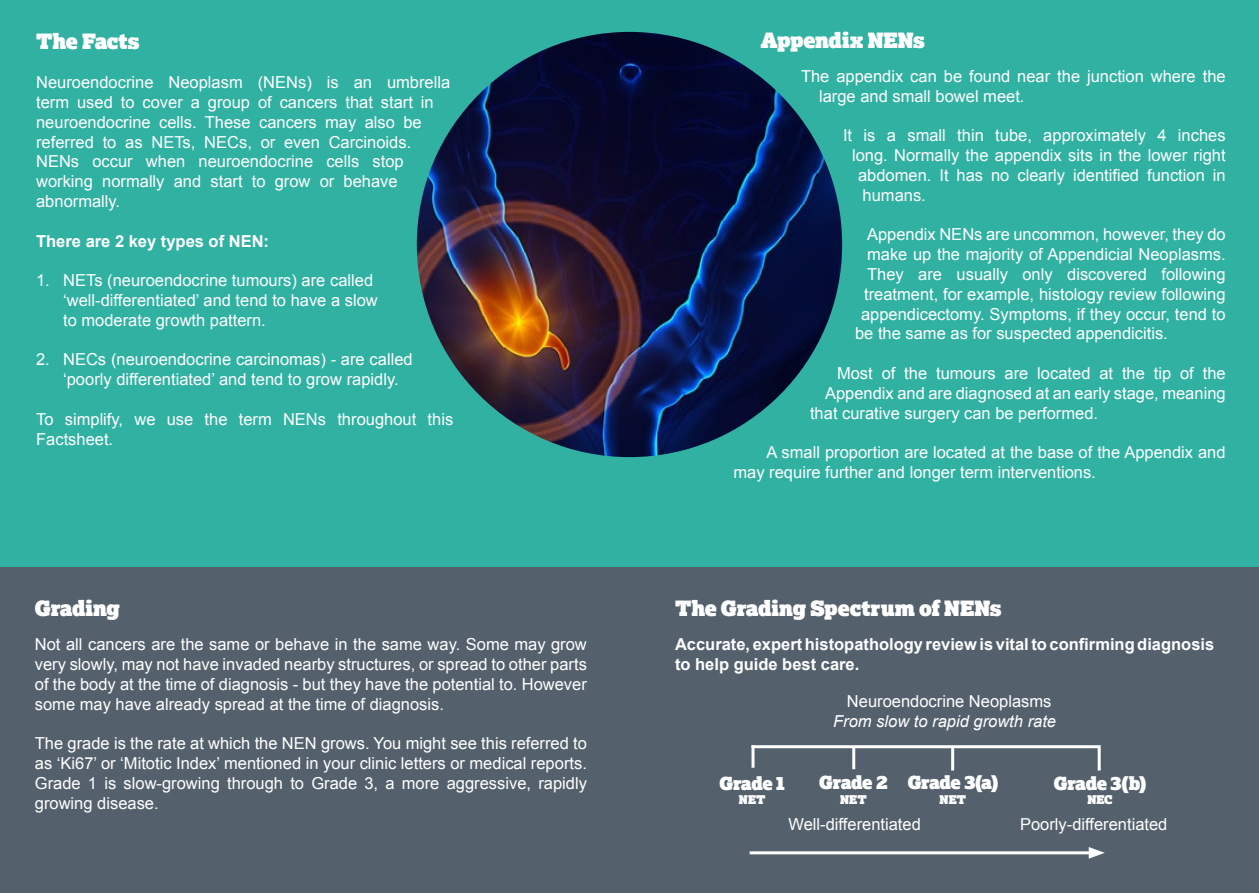
<style>
.page{position:relative;width:1259px;height:893px;background:#30b1a2}
.page>*{position:absolute;margin:0;border:0;box-sizing:border-box;transform-origin:0 0}
.t1{font:21px "Lexia Advertising";color:#fff}
.t2{font:18px "Lexia Advertising";letter-spacing:-.03em;color:#fff}
.t3{font:16.5px/19.8px "Arial";color:#fff}
.t4{font:700 16.5px/19.8px "Arial";color:#fff}
.t5{font:italic 16.5px "Arial";color:#fff}
.t6{font:12px "Lexia Advertising";color:#fff}
</style>
<div class="page">
<div style="left:0;top:568px;width:1259px;height:325px;background:#54616c"></div>
<img style="left:417px;top:32px;width:425px;height:425px;border-radius:213px">
<hr style="left:749px;top:851px;width:345px;height:3px;background:#fff">
<svg style="left:1088px;top:847px;width:16px;height:12px"></svg>
<hr style="left:751px;top:745px;width:349px;height:3px;background:#fff">
<hr style="left:751px;top:745px;width:3px;height:23px;background:#fff">
<hr style="left:951px;top:748px;width:3px;height:22px;background:#fff">
<hr style="left:852px;top:747px;width:3px;height:22px;background:#fff">
<hr style="left:1097px;top:748px;width:3px;height:22px;background:#fff">
<p class="t1" style="left:36px;top:27px;width:105px">The Facts</p>
<p class="t3" style="left:36px;top:73px;width:415px">Neuroendocrine Neoplasm (NENs) is an umbrella term used to cover a group of cancers that start in neuroendocrine cells. These cancers may also be referred to as NETs, NECs, or even Carcinoids.<br>NENs occur when neuroendocrine cells stop working normally and start to grow or behave abnormally.</p>
<p class="t4" style="left:36px;top:232px;width:234px">There are 2 key types of NEN:</p>
<p class="t3" style="left:63px;top:271px;width:316px;text-indent:-27px">1. NETs (neuroendocrine tumours) are called ‘well-differentiated’ and tend to have a slow to moderate growth pattern.</p>
<p class="t3" style="left:63px;top:350px;width:351px;text-indent:-27px">2. NECs (neuroendocrine carcinomas) - are called ‘poorly differentiated’ and tend to grow rapidly.</p>
<p class="t3" style="left:36px;top:409px;width:418px">To simplify, we use the term NENs throughout this<br>Factsheet.</p>
<p class="t1" style="left:35px;top:595px;width:87px">Grading</p>
<p class="t3" style="left:35px;top:635px;width:553px;text-align:justify">Not all cancers are the same or behave in the same way. Some may grow very slowly, may not have invaded nearby structures, or spread to other parts of the body at the time of diagnosis - but they have the potential to. However some may have already spread at the time of diagnosis.</p>
<p class="t3" style="left:35px;top:734px;width:553px;text-align:justify">The grade is the rate at which the NEN grows. You might see this referred to as ‘Ki67’ or ‘Mitotic Index’ mentioned in your clinic letters or medical reports.<br>Grade 1 is slow-growing through to Grade 3, a more aggressive, rapidly growing disease.</p>
<p class="t1" style="left:760px;top:26px;width:166px">Appendix NENs</p>
<p class="t3" style="left:819px;top:66px;width:408px;text-indent:-18px">The appendix can be found near the junction where the large and small bowel meet.</p>
<p class="t3" style="left:843px;top:126px;width:384px">It is a small thin tube, approximately 4 inches</p>
<p class="t3" style="left:852px;top:146px;width:375px">long. Normally the appendix sits in the lower right</p>
<p class="t3" style="left:858px;top:165px;width:369px">abdomen. It has no clearly identified function in</p>
<p class="t3" style="left:862px;top:185px;width:65px">humans.</p>
<p class="t3" style="left:867px;top:225px;width:360px">Appendix NENs are uncommon, however, they do</p>
<p class="t3" style="left:867px;top:245px;width:360px">make up the majority of Appendicial Neoplasms.</p>
<p class="t3" style="left:867px;top:264px;width:360px">They are usually only discovered following</p>
<p class="t3" style="left:864px;top:284px;width:363px">treatment, for example, histology review following</p>
<p class="t3" style="left:861px;top:304px;width:366px">appendicectomy. Symptoms, if they occur, tend to</p>
<p class="t3" style="left:855px;top:324px;width:314px">be the same as for suspected appendicitis.</p>
<p class="t3" style="left:837px;top:363px;width:390px">Most of the tumours are located at the tip of the</p>
<p class="t3" style="left:825px;top:383px;width:402px">Appendix and are diagnosed at an early stage, meaning</p>
<p class="t3" style="left:810px;top:403px;width:289px">that curative surgery can be performed.</p>
<p class="t3" style="left:733px;top:443px;width:493px;text-indent:33px">A small proportion are located at the base of the Appendix and may require further and longer term interventions.</p>
<p class="t1" style="left:675px;top:595px;width:328px">The Grading Spectrum of NENs</p>
<p class="t4" style="left:675px;top:635px;width:541px">Accurate, expert histopathology review is vital to confirming diagnosis to help guide best care.</p>
<p class="t3" style="left:847px;top:691px;width:206px">Neuroendocrine Neoplasms</p>
<p class="t5" style="left:833px;top:710px;width:224px">From slow to rapid growth rate</p>
<p class="t2" style="left:719px;top:771px;width:67px">Grade 1</p>
<p class="t6" style="left:739px;top:792px;width:28px">NET</p>
<p class="t2" style="left:819px;top:771px;width:70px">Grade 2</p>
<p class="t6" style="left:840px;top:792px;width:28px">NET</p>
<p class="t2" style="left:907px;top:771px;width:92px">Grade 3(a)</p>
<p class="t6" style="left:939px;top:792px;width:28px">NET</p>
<p class="t2" style="left:1053px;top:771px;width:94px">Grade 3(b)</p>
<p class="t6" style="left:1087px;top:792px;width:27px">NEC</p>
<p class="t3" style="left:788px;top:815px;width:134px">Well-differentiated</p>
<p class="t3" style="left:1020px;top:815px;width:149px">Poorly-differentiated</p>
</div>
